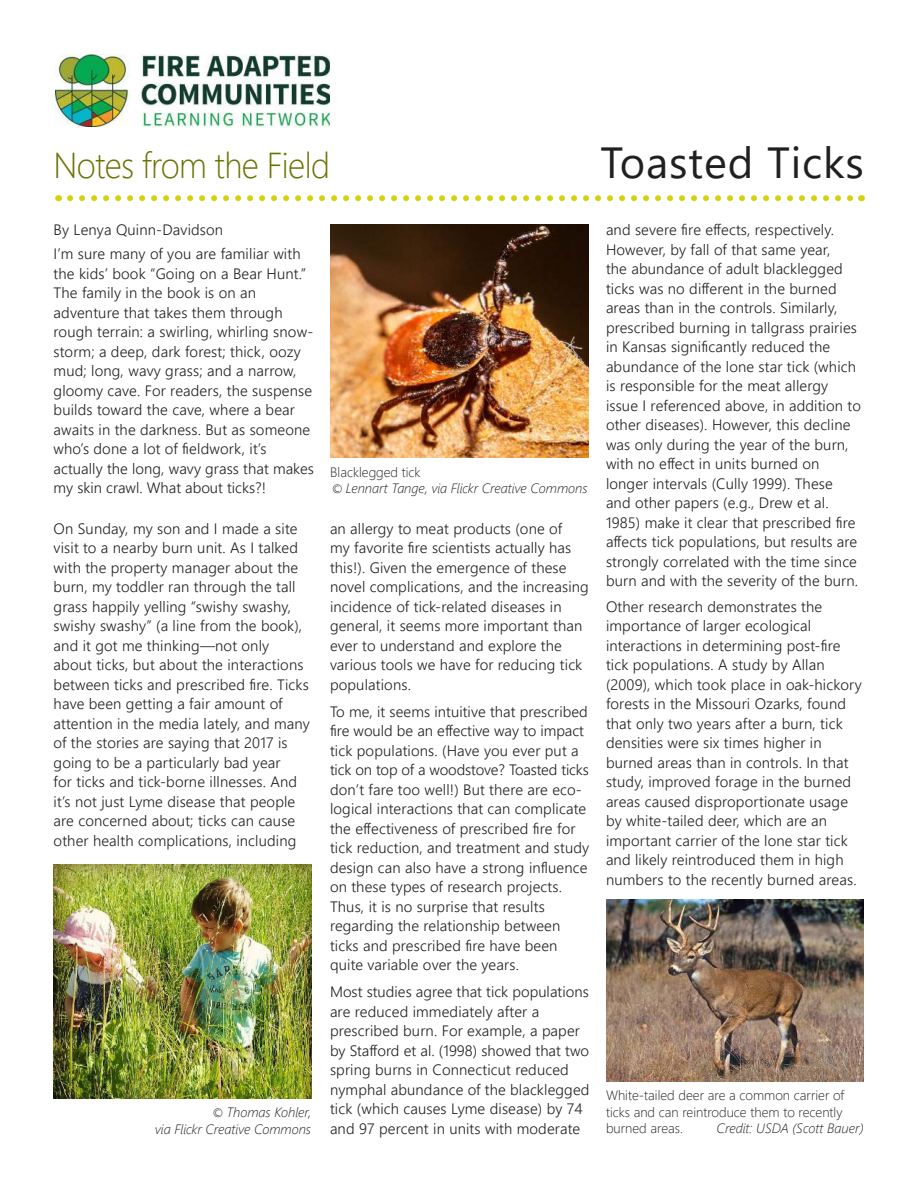
<style>
.page{position:relative;width:918px;height:1188px;background:#fff}
.page>*{position:absolute;margin:0;border:0;box-sizing:border-box;transform-origin:0 0}
.t1{font:43.5px "Segoe UI";letter-spacing:.02em;color:#221f1f}
.t2{font:300 36px "Segoe UI";letter-spacing:-.02em;color:#6b7303;scale:.94 1}
.t3{font:300 15px/19.5px "Segoe UI";letter-spacing:.01em;color:#221f1f}
.t4{font:italic 300 13.5px/16.5px "Segoe UI";letter-spacing:-.005em;color:#221f1f}
.t5{font:300 13.5px/16.5px "Segoe UI";color:#221f1f;text-align:justify}
.s1{font-style:normal}
.s2{font-style:normal;font-size:12px}
</style>
<div class="page">
<img style="left:55px;top:55px;width:275px;height:71px">
<svg style="left:70px;top:195px;width:783px;height:6px"></svg>
<img style="left:330px;top:224px;width:258px;height:234px">
<img style="left:607px;top:899px;width:257px;height:182px">
<img style="left:54px;top:865px;width:258px;height:233px">
<h2 class="t2" style="left:54px;top:151px;width:296px">Notes from the Field</h2>
<h1 class="t1" style="left:600px;top:145px;width:265px">Toasted Ticks</h1>
<p class="t3" style="left:54px;top:219px;width:249px;line-height:24px">By Lenya Quinn-Davidson<br>I’m sure many of you are familiar with</p>
<p class="t3" style="left:54px;top:265px;width:262px">the kids’ book “Going on a Bear Hunt.” The family in the book is on an adventure that takes them through rough terrain: a swirling, whirling snow&shy;storm; a deep, dark forest; thick, oozy mud; long, wavy grass; and a narrow, gloomy cave. For readers, the suspense builds toward the cave, where a bear awaits in the darkness. But as someone who’s done a lot of fieldwork, it’s actually the long, wavy grass that makes my skin crawl. What about ticks?!</p>
<p class="t3" style="left:54px;top:520px;width:258px">On Sunday, my son and I made a site visit to a nearby burn unit. As I talked with the property manager about the burn, my toddler ran through the tall grass happily yelling “swishy swashy, swishy swashy” (a line from the book), and it got me thinking—not only about ticks, but about the interactions between ticks and prescribed fire. Ticks have been getting a fair amount of attention in the media lately, and many of the stories are saying that 2017 is going to be a particularly bad year<br>for ticks and tick-borne illnesses. And it’s not just Lyme disease that people are concerned about; ticks can cause other health complications, including</p>
<p class="t3" style="left:330px;top:520px;width:260px">an allergy to meat products (one of<br>my favorite fire scientists actually has this!). Given the emergence of these novel complications, and the increasing incidence of tick-related diseases in general, it seems more important than ever to understand and explore the various tools we have for reducing tick populations.</p>
<p class="t4" style="left:330px;top:465px;width:259px"><span class="s1">Blacklegged tick<br></span><span class="s2">©</span> Lennart Tange, via Flickr Creative Commons</p>
<p class="t3" style="left:330px;top:703px;width:261px">To me, it seems intuitive that prescribed fire would be an effective way to impact tick populations. (Have you ever put a tick on top of a woodstove? Toasted ticks don’t fare too well!) But there are eco&shy;logical interactions that can complicate the effectiveness of prescribed fire for tick reduction, and treatment and study design can also have a strong influence on these types of research projects.<br>Thus, it is no surprise that results regarding the relationship between ticks and prescribed fire have been quite variable over the years.</p>
<p class="t3" style="left:330px;top:983px;width:261px">Most studies agree that tick populations are reduced immediately after a prescribed burn. For example, a paper by Stafford et al. (1998) showed that two spring burns in Connecticut reduced nymphal abundance of the blacklegged tick (which causes Lyme disease) by 74 and 97 percent in units with moderate</p>
<p class="t4" style="left:155px;top:1105px;width:158px;text-align:right"><span class="s2">©</span> Thomas Kohler,<br>via Flickr Creative Commons</p>
<p class="t3" style="left:606px;top:219px;width:256px">and severe fire effects, respectively.<br>However, by fall of that same year,<br>the abundance of adult blacklegged ticks was no different in the burned areas than in the controls. Similarly, prescribed burning in tallgrass prairies in Kansas significantly reduced the abundance of the lone star tick (which is responsible for the meat allergy issue I referenced above, in addition to other diseases). However, this decline was only during the year of the burn, with no effect in units burned on longer intervals (Cully 1999). These and other papers (e.g., Drew et al.<br>1985) make it clear that prescribed fire affects tick populations, but results are strongly correlated with the time since burn and with the severity of the burn.</p>
<p class="t3" style="left:606px;top:598px;width:257px">Other research demonstrates the importance of larger ecological interactions in determining post-fire tick populations. A study by Allan (2009), which took place in oak-hickory forests in the Missouri Ozarks, found that only two years after a burn, tick densities were six times higher in burned areas than in controls. In that study, improved forage in the burned areas caused disproportionate usage by white-tailed deer, which are an important carrier of the lone star tick and likely reintroduced them in high numbers to the recently burned areas.</p>
<p class="t5" style="left:606px;top:1088px;width:240px">White-tailed deer are a common carrier of ticks and can reintroduce them to recently burned areas.</p>
<p class="t4" style="left:716px;top:1121px;width:149px">Credit: USDA (Scott Bauer)</p>
</div>
